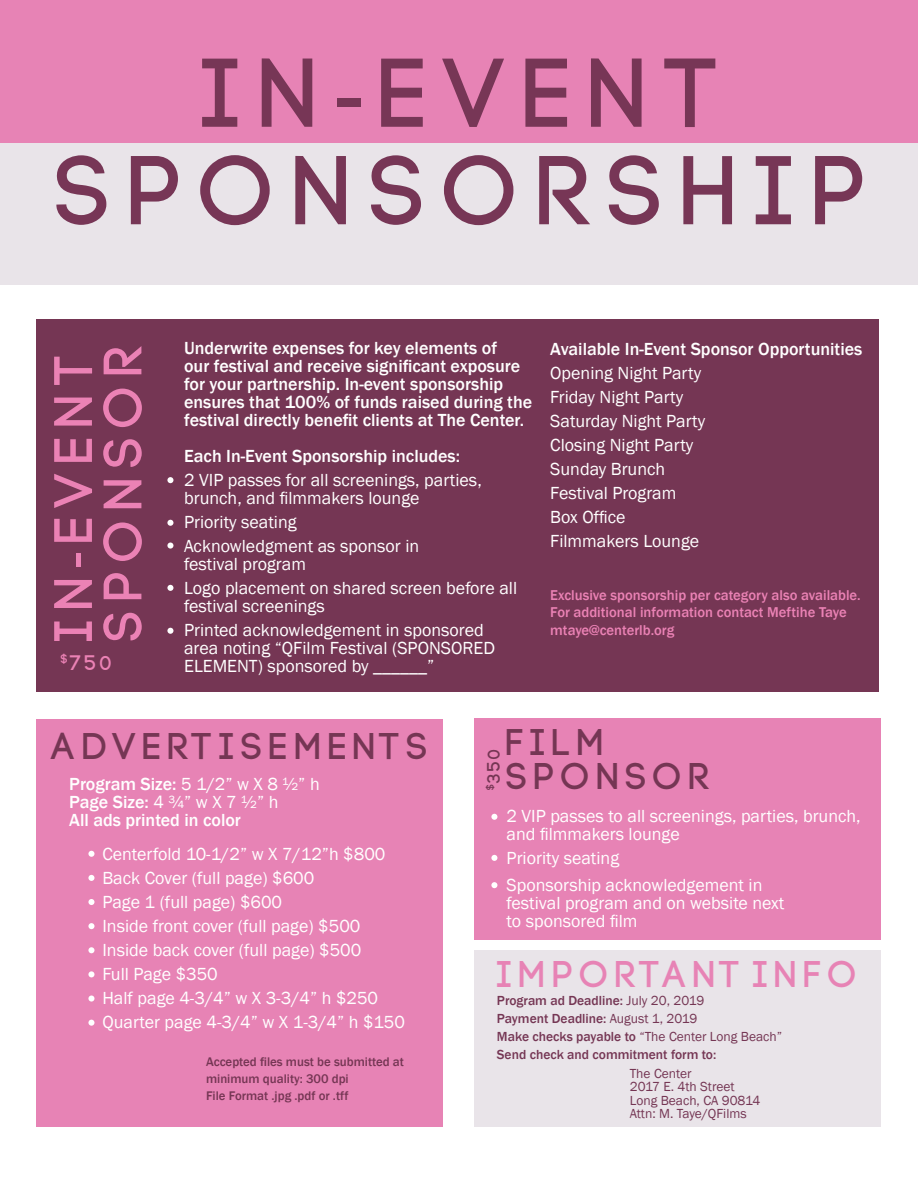
<style>
.page{position:relative;width:918px;height:1188px;background:#fff}
.page>*{position:absolute;margin:0;border:0;box-sizing:border-box;transform-origin:0 0}
.t1{font:700 97.5px/97.5px "Code";letter-spacing:.2em;color:#773656;text-align:center}
.t2{font:700 54px/49.5px "Code";letter-spacing:.2em;color:#eb82b5}
.t3{font:700 37.2px "Code";letter-spacing:.2em;color:#753654}
.t4{font:700 37.2px "Code";letter-spacing:.2em;color:#e783b5}
.t5{font:700 21px "Code";color:#eb82b5}
.t6{font:18px/24px "Franklin Gothic";color:#fff}
.t7{font:500 18px/18px "Franklin Gothic";color:#fff}
.t8{font:700 18px "Code";color:#753654}
.t9{font:500 14.7px/17.5px "Franklin Gothic";color:#eb82b5}
.t10{font:500 13.5px/18px "Franklin Gothic";color:#753654}
.t11{font:13.5px/13.5px "Franklin Gothic";color:#753654}
.t12{font:500 12.9px/17.1px "Franklin Gothic";color:#753654}
.s1{font-family:"Franklin Gothic";font-weight:500}
.s2{font-weight:400}
</style>
<div class="page">
<div style="left:0;top:143px;width:918px;height:142px;background:#e9e4e9"></div>
<div style="left:0;top:0;width:918px;height:143px;background:#e783b5"></div>
<div style="left:37px;top:320px;width:842px;height:372px;background:#753654"></div>
<svg style="left:167px;top:477px;width:6px;height:6px"></svg>
<svg style="left:167px;top:520px;width:6px;height:6px"></svg>
<svg style="left:167px;top:543px;width:6px;height:6px"></svg>
<svg style="left:167px;top:585px;width:6px;height:6px"></svg>
<svg style="left:167px;top:628px;width:6px;height:6px"></svg>
<div style="left:474px;top:719px;width:406px;height:221px;background:#e783b5"></div>
<svg style="left:491px;top:814px;width:6px;height:6px"></svg>
<svg style="left:491px;top:855px;width:6px;height:6px"></svg>
<svg style="left:491px;top:882px;width:6px;height:6px"></svg>
<div style="left:37px;top:719px;width:406px;height:407px;background:#e783b5"></div>
<svg style="left:88px;top:851px;width:6px;height:6px"></svg>
<svg style="left:88px;top:875px;width:6px;height:6px"></svg>
<svg style="left:88px;top:899px;width:6px;height:6px"></svg>
<svg style="left:88px;top:923px;width:6px;height:6px"></svg>
<svg style="left:88px;top:947px;width:6px;height:6px"></svg>
<svg style="left:88px;top:971px;width:6px;height:6px"></svg>
<svg style="left:88px;top:996px;width:6px;height:6px"></svg>
<svg style="left:88px;top:1020px;width:6px;height:6px"></svg>
<div style="left:474px;top:950px;width:406px;height:176px;background:#e9e4e9"></div>
<h1 class="t1" style="left:56px;top:48px;width:811px">IN<span class="s1">-</span>EVENT<br>SPONSORSHIP</h1>
<h2 class="t2" style="left:50px;top:641px;width:296px;rotate:-90deg">IN<span class="s1">-</span>EVENT<br>SPONSOR</h2>
<p class="t5" style="left:61px;top:652px;width:53px"><sup>$</sup>750</p>
<p class="t7" style="left:184px;top:339px;width:350px">Underwrite expenses for key elements of<br>our festival and receive significant exposure for your partnership. In-event sponsorship ensures that 100% of funds raised during the festival directly benefit clients at The Center.</p>
<p class="t7" style="left:184px;top:447px;width:277px">Each In-Event Sponsorship includes:</p>
<p class="t6" style="left:184px;top:471px;width:299px;line-height:18px">2 VIP passes for all screenings, parties, brunch, and filmmakers lounge</p>
<p class="t6" style="left:184px;top:510px;width:237px">Priority seating<br>Acknowledgment as sponsor in</p>
<p class="t6" style="left:184px;top:552px;width:335px">festival program<br>Logo placement on shared screen before all</p>
<p class="t6" style="left:184px;top:594px;width:301px">festival screenings<br>Printed acknowledgement in sponsored</p>
<p class="t6" style="left:184px;top:639px;width:312px;line-height:18px">area noting “QFilm Festival (SPONSORED<br>ELEMENT) sponsored by ______”</p>
<p class="t7" style="left:550px;top:340px;width:314px">Available In-Event Sponsor Opportunities</p>
<p class="t6" style="left:550px;top:361px;width:157px">Opening Night Party<br>Friday Night Party<br>Saturday Night Party<br>Closing Night Party<br>Sunday Brunch<br>Festival Program<br>Box Office<br>Filmmakers Lounge</p>
<p class="t9" style="left:550px;top:586px;width:312px">Exclusive sponsorship per category also available.<br>For additional information contact Meftihe Taye mtaye@centerlb.org</p>
<h3 class="t3" style="left:52px;top:728px;width:376px">ADVERTISEMENTS</h3>
<p class="t7" style="left:69px;top:775px;width:252px">Program Size: <span class="s2">5 1/2” w X 8 ½” h<br></span>Page Size: <span class="s2">4 ¾” w X 7 ½” h<br></span>All ads printed in color</p>
<p class="t6" style="left:102px;top:842px;width:304px">Centerfold 10-1/2” w X 7/12”h $800<br>Back Cover (full page) $600<br>Page 1 (full page) $600<br>Inside front cover (full page) $500<br>Inside back cover (full page) $500<br>Full Page $350<br>Half page 4-3/4” w X 3-3/4” h $250<br>Quarter page 4-3/4” w X 1-3/4” h $150</p>
<p class="t12" style="left:206px;top:1053px;width:199px">Accepted files must be submitted at minimum quality: 300 dpi<br>File Format .jpg .pdf or .tff</p>
<h3 class="t3" style="left:507px;top:724px;width:99px">FILM</h3>
<p class="t8" style="left:484px;top:790px;width:43px;rotate:-90deg"><sup>$</sup>350</p>
<h3 class="t3" style="left:507px;top:758px;width:204px">SPONSOR</h3>
<p class="t6" style="left:507px;top:807px;width:356px;line-height:18px">2 VIP passes to all screenings, parties, brunch, and filmmakers lounge</p>
<p class="t6" style="left:507px;top:845px;width:257px;line-height:27px">Priority seating<br>Sponsorship acknowledgement in</p>
<p class="t6" style="left:507px;top:894px;width:279px;line-height:18px">festival program and on website next to sponsored film</p>
<h3 class="t4" style="left:498px;top:955px;width:360px">IMPORTANT INFO</h3>
<p class="t10" style="left:497px;top:992px;width:287px">Program ad Deadline: <span class="s2">July 20, 2019<br></span>Payment Deadline: <span class="s2">August 1, 2019<br></span>Make checks payable to <span class="s2">“The Center Long Beach” </span>Send check and commitment form to:</p>
<p class="t11" style="left:630px;top:1067px;width:132px">The Center<br>2017 E. 4th Street<br>Long Beach, CA 90814<br>Attn: M. Taye/QFilms</p>
</div>
